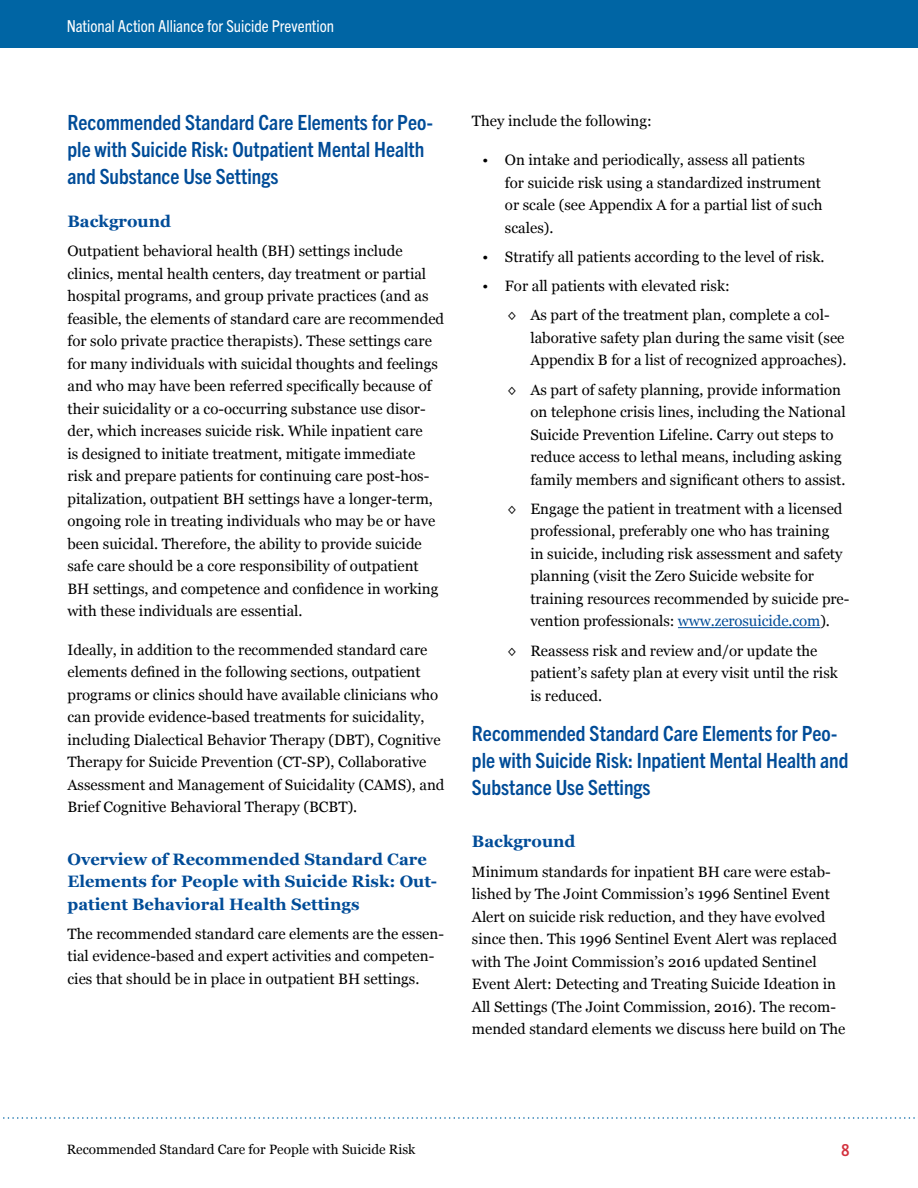
<style>
.page{position:relative;width:918px;height:1188px;background:#fff}
.page>*{position:absolute;margin:0;border:0;box-sizing:border-box;transform-origin:0 0}
.Body_Georgia_10_15{font:700 condensed 21px/27px "Trade Gothic Next LT Pro";color:#004c98}
.t1{font:700 16.5px/22.5px "Georgia";color:#004c98}
.t2{font:condensed 16.5px "Trade Gothic Next LT Pro";color:#fff}
.t3{font:700 condensed 16.5px "Trade Gothic Next LT Pro";color:#d3303d}
.Body_Georgia_10_15-2{font:15px/22.5px "Georgia";color:#000}
.t4{font:13.5px "Georgia";color:#000}
.s1{color:#004c98}
</style>
<div class="page">
<svg style="left:3px;top:1117px;width:912px;height:2px"></svg>
<div style="left:0;top:0;width:918px;height:48px;background:#0065a4"></div>
<hr style="left:678px;top:627px;width:142px;height:1px;background:#004c98">
<p class="t2" style="left:67px;top:15px;width:269px">National Action Alliance for Suicide Prevention</p>
<h1 class="Body_Georgia_10_15" style="left:68px;top:108px;width:367px">Recommended Standard Care Elements for Peo&shy;ple with Suicide Risk: Outpatient Mental Health and Substance Use Settings</h1>
<h2 class="t1" style="left:68px;top:209px;width:105px">Background</h2>
<p class="Body_Georgia_10_15-2" style="left:68px;top:239px;width:378px">Outpatient behavioral health (BH) settings include clinics, mental health centers, day treatment or partial hospital programs, and group private practices (and as feasible, the elements of standard care are recommended for solo private practice therapists). These settings care for many individuals with suicidal thoughts and feelings and who may have been referred specifically because of their suicidality or a co-occurring substance use disor&shy;der, which increases suicide risk. While inpatient care<br>is designed to initiate treatment, mitigate immediate<br>risk and prepare patients for continuing care post-hos&shy;pitalization, outpatient BH settings have a longer-term, ongoing role in treating individuals who may be or have been suicidal. Therefore, the ability to provide suicide safe care should be a core responsibility of outpatient BH settings, and competence and confidence in working with these individuals are essential.</p>
<p class="Body_Georgia_10_15-2" style="left:68px;top:638px;width:379px">Ideally, in addition to the recommended standard care elements defined in the following sections, outpatient programs or clinics should have available clinicians who can provide evidence-based treatments for suicidality, including Dialectical Behavior Therapy (DBT), Cognitive Therapy for Suicide Prevention (CT-SP), Collaborative Assessment and Management of Suicidality (CAMS), and Brief Cognitive Behavioral Therapy (BCBT).</p>
<h2 class="t1" style="left:68px;top:847px;width:371px">Overview of Recommended Standard Care<br>Elements for People with Suicide Risk: Out&shy;patient Behavioral Health Settings</h2>
<p class="Body_Georgia_10_15-2" style="left:68px;top:922px;width:378px">The recommended standard care elements are the essen&shy;tial evidence-based and expert activities and competen&shy;cies that should be in place in outpatient BH settings.</p>
<p class="Body_Georgia_10_15-2" style="left:472px;top:109px;width:181px">They include the following:</p>
<p class="Body_Georgia_10_15-2" style="left:505px;top:148px;width:319px;text-indent:-22px">• On intake and periodically, assess all patients for suicide risk using a standardized instrument or scale (see Appendix A for a partial list of such scales).</p>
<p class="Body_Georgia_10_15-2" style="left:482px;top:245px;width:344px">• Stratify all patients according to the level of risk.</p>
<p class="Body_Georgia_10_15-2" style="left:482px;top:274px;width:249px">• For all patients with elevated risk:</p>
<p class="Body_Georgia_10_15-2" style="left:530px;top:303px;width:318px;text-indent:-22px">◊ As part of the treatment plan, complete a col&shy;laborative safety plan during the same visit (see<br>Appendix B for a list of recognized approaches).</p>
<p class="Body_Georgia_10_15-2" style="left:530px;top:378px;width:317px;text-indent:-22px">◊ As part of safety planning, provide information on telephone crisis lines, including the National Suicide Prevention Lifeline. Carry out steps to reduce access to lethal means, including asking family members and significant others to assist.</p>
<p class="Body_Georgia_10_15-2" style="left:530px;top:497px;width:320px;text-indent:-22px">◊ Engage the patient in treatment with a licensed professional, preferably one who has training<br>in suicide, including risk assessment and safety planning (visit the Zero Suicide website for training resources recommended by suicide pre&shy;vention professionals: <span class="s1">www.zerosuicide.com</span>).</p>
<p class="Body_Georgia_10_15-2" style="left:530px;top:639px;width:309px;text-indent:-22px">◊ Reassess risk and review and/or update the patient’s safety plan at every visit until the risk is reduced.</p>
<p class="Body_Georgia_10_15" style="left:472px;top:719px;width:378px">Recommended Standard Care Elements for Peo&shy;ple with Suicide Risk: Inpatient Mental Health and<br>Substance Use Settings</p>
<h2 class="t1" style="left:472px;top:829px;width:105px">Background</h2>
<p class="Body_Georgia_10_15-2" style="left:472px;top:859px;width:375px">Minimum standards for inpatient BH care were estab&shy;lished by The Joint Commission’s 1996 Sentinel Event Alert on suicide risk reduction, and they have evolved since then. This 1996 Sentinel Event Alert was replaced with The Joint Commission’s 2016 updated Sentinel Event Alert: Detecting and Treating Suicide Ideation in All Settings (The Joint Commission, 2016). The recom&shy;mended standard elements we discuss here build on The</p>
<p class="t4" style="left:67px;top:1140px;width:350px">Recommended Standard Care for People with Suicide Risk</p>
<p class="t3" style="left:842px;top:1139px;width:9px">8</p>
</div>
